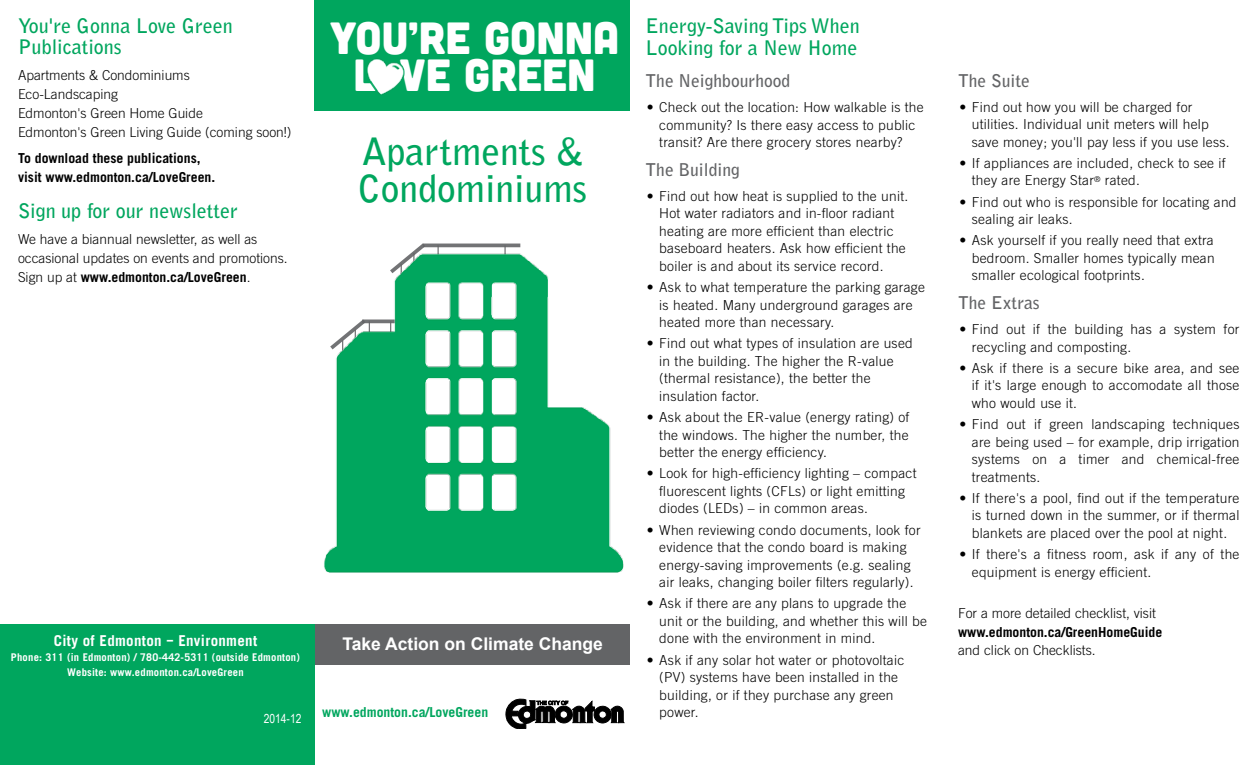
<style>
.page{position:relative;width:1260px;height:765px;background:#fff}
.page>*{position:absolute;margin:0;border:0;box-sizing:border-box;transform-origin:0 0}
.t1{font:45px/36.2px "Cubano";color:#fff;text-align:center}
.t2{font:700 37.5px/37.5px "Bell Gothic Std";color:#00a65e}
.t3{font:700 20px/21.2px "Bell Gothic Std";color:#00a65e}
.t4{font:700 17.5px "Bell Gothic Std";color:#636466}
.t5{font:700 17.5px "Arial";color:#fff}
.t6{font:700 15px "Trade Gothic LT Std";letter-spacing:.02em;color:#fff}
.t7{font:300 13.75px/17.5px "Trade Gothic LT Std";letter-spacing:.02em;color:#000}
.t8{font:300 13.75px/18.8px "Trade Gothic LT Std";color:#000}
.t9{font:700 13.75px/18.8px "Trade Gothic LT Std";color:#000}
.t10{font:700 13.75px "Trade Gothic LT Std";color:#00a65e}
.t11{font:12.5px "Arial Narrow";color:#fff}
.t12{font:700 10.62px/15px "Trade Gothic LT Std";letter-spacing:.02em;color:#fff;text-align:center}
.s1{font-weight:700}
.s2{font-family:"Arial Narrow"}
</style>
<div class="page">
<div style="left:0;top:624px;width:315px;height:141px;background:#00a65e"></div>
<div style="left:315px;top:624px;width:315px;height:40px;background:#636466"></div>
<div style="left:315px;top:0;width:315px;height:111px;background:#00a65e"></div>
<img style="left:367px;top:58px;width:38px;height:37px">
<svg style="left:368px;top:79px;width:11px;height:14px"></svg>
<hr style="left:423px;top:244px;width:97px;height:3px;background:#636466">
<svg style="left:504px;top:247px;width:2px;height:7px"></svg>
<svg style="left:410px;top:243px;width:17px;height:11px"></svg>
<img style="left:324px;top:254px;width:300px;height:319px">
<svg style="left:506px;top:699px;width:118px;height:29px"></svg>
<h3 class="t3" style="left:18px;top:15px;width:216px">You're Gonna Love Green<br>Publications</h3>
<p class="t8" style="left:18px;top:66px;width:275px">Apartments &amp; Condominiums<br>Eco-Landscaping<br>Edmonton's Green Home Guide<br>Edmonton's Green Living Guide (coming soon!)</p>
<p class="t9" style="left:18px;top:149px;width:199px">To download these publications, visit www.edmonton.ca/LoveGreen.</p>
<h3 class="t3" style="left:18px;top:200px;width:222px">Sign up for our newsletter</h3>
<p class="t8" style="left:18px;top:230px;width:271px">We have a biannual newsletter, as well as occasional updates on events and promotions.<br>Sign up at <span class="s1">www.edmonton.ca/LoveGreen</span>.</p>
<h1 class="t1" style="left:330px;top:18px;width:291px">YOU’RE GONNA<br>L VE GREEN</h1>
<h2 class="t2" style="left:358px;top:132px;width:231px">Apartments &amp;<br>Condominiums</h2>
<p class="t6" style="left:54px;top:632px;width:205px">City of Edmonton <span class="s2">−</span> Environment</p>
<p class="t12" style="left:11px;top:650px;width:291px">Phone: 311 (in Edmonton) / 780-442-5311 (outside Edmonton)<br>Website: www.edmonton.ca/LoveGreen</p>
<p class="t11" style="left:264px;top:710px;width:39px">2014-12</p>
<p class="t5" style="left:342px;top:632px;width:262px">Take Action on Climate Change</p>
<p class="t10" style="left:322px;top:703px;width:168px">www.edmonton.ca/LoveGreen</p>
<h3 class="t3" style="left:646px;top:16px;width:216px">Energy-Saving Tips When<br>Looking for a New Home</h3>
<p class="t4" style="left:646px;top:70px;width:146px">The Neighbourhood</p>
<p class="t7" style="left:659px;top:98px;width:266px;text-indent:-12px">• Check out the location: How walkable is the community? Is there easy access to public transit? Are there grocery stores nearby?</p>
<p class="t4" style="left:646px;top:159px;width:96px">The Building</p>
<p class="t7" style="left:659px;top:187px;width:250px;text-indent:-12px">• Find out how heat is supplied to the unit.<br>Hot water radiators and in-floor radiant heating are more efficient than electric baseboard heaters. Ask how efficient the boiler is and about its service record.</p>
<p class="t7" style="left:659px;top:278px;width:267px;text-indent:-12px">• Ask to what temperature the parking garage is heated. Many underground garages are heated more than necessary.</p>
<p class="t7" style="left:659px;top:335px;width:255px;text-indent:-12px">• Find out what types of insulation are used in the building. The higher the R-value (thermal resistance), the better the insulation factor.</p>
<p class="t7" style="left:659px;top:408px;width:252px;text-align:justify;text-indent:-12px">• Ask about the ER-value (energy rating) of the windows. The higher the number, the better the energy efficiency.</p>
<p class="t7" style="left:659px;top:465px;width:259px;text-indent:-12px">• Look for high-efficiency lighting – compact fluorescent lights (CFLs) or light emitting diodes (LEDs) – in common areas.</p>
<p class="t7" style="left:647px;top:521px;width:275px;text-align:center">• When reviewing condo documents, look for evidence that the condo board is making energy-saving improvements (e.g. sealing<br>air leaks, changing boiler filters regularly).</p>
<p class="t7" style="left:659px;top:595px;width:269px;text-indent:-12px">• Ask if there are any plans to upgrade the unit or the building, and whether this will be done with the environment in mind.</p>
<p class="t7" style="left:659px;top:651px;width:247px;text-indent:-12px">• Ask if any solar hot water or photovoltaic (PV) systems have been installed in the building, or if they purchase any green power.</p>
<p class="t4" style="left:958px;top:70px;width:73px">The Suite</p>
<p class="t7" style="left:972px;top:98px;width:259px;text-indent:-12px">• Find out how you will be charged for utilities. Individual unit meters will help save money; you'll pay less if you use less.</p>
<p class="t7" style="left:972px;top:154px;width:255px;text-indent:-12px">• If appliances are included, check to see if they are Energy Star<sup>®</sup> rated.</p>
<p class="t7" style="left:972px;top:193px;width:266px;text-indent:-12px">• Find out who is responsible for locating and sealing air leaks.</p>
<p class="t7" style="left:972px;top:232px;width:244px;text-align:justify;text-indent:-12px">• Ask yourself if you really need that extra bedroom. Smaller homes typically mean smaller ecological footprints.</p>
<p class="t4" style="left:958px;top:292px;width:83px">The Extras</p>
<p class="t7" style="left:972px;top:320px;width:269px;text-indent:-12px">• Find out if the building has a system for recycling and composting.</p>
<p class="t7" style="left:972px;top:359px;width:269px;text-align:justify;text-indent:-12px">• Ask if there is a secure bike area, and see if it's large enough to accomodate all those who would use it.</p>
<p class="t7" style="left:972px;top:415px;width:269px;text-align:justify;text-indent:-12px">• Find out if green landscaping techniques are being used – for example, drip irrigation systems on a timer and chemical-free treatments.</p>
<p class="t7" style="left:972px;top:489px;width:269px;text-align:justify;text-indent:-12px">• If there's a pool, find out if the temperature is turned down in the summer, or if thermal blankets are placed over the pool at night.</p>
<p class="t7" style="left:972px;top:545px;width:269px;text-indent:-12px">• If there's a fitness room, ask if any of the equipment is energy efficient.</p>
<p class="t8" style="left:958px;top:603px;width:199px">For a more detailed checklist, visit</p>
<p class="t9" style="left:958px;top:622px;width:206px">www.edmonton.ca/GreenHomeGuide</p>
<p class="t8" style="left:958px;top:641px;width:139px">and click on Checklists.</p>
</div>
